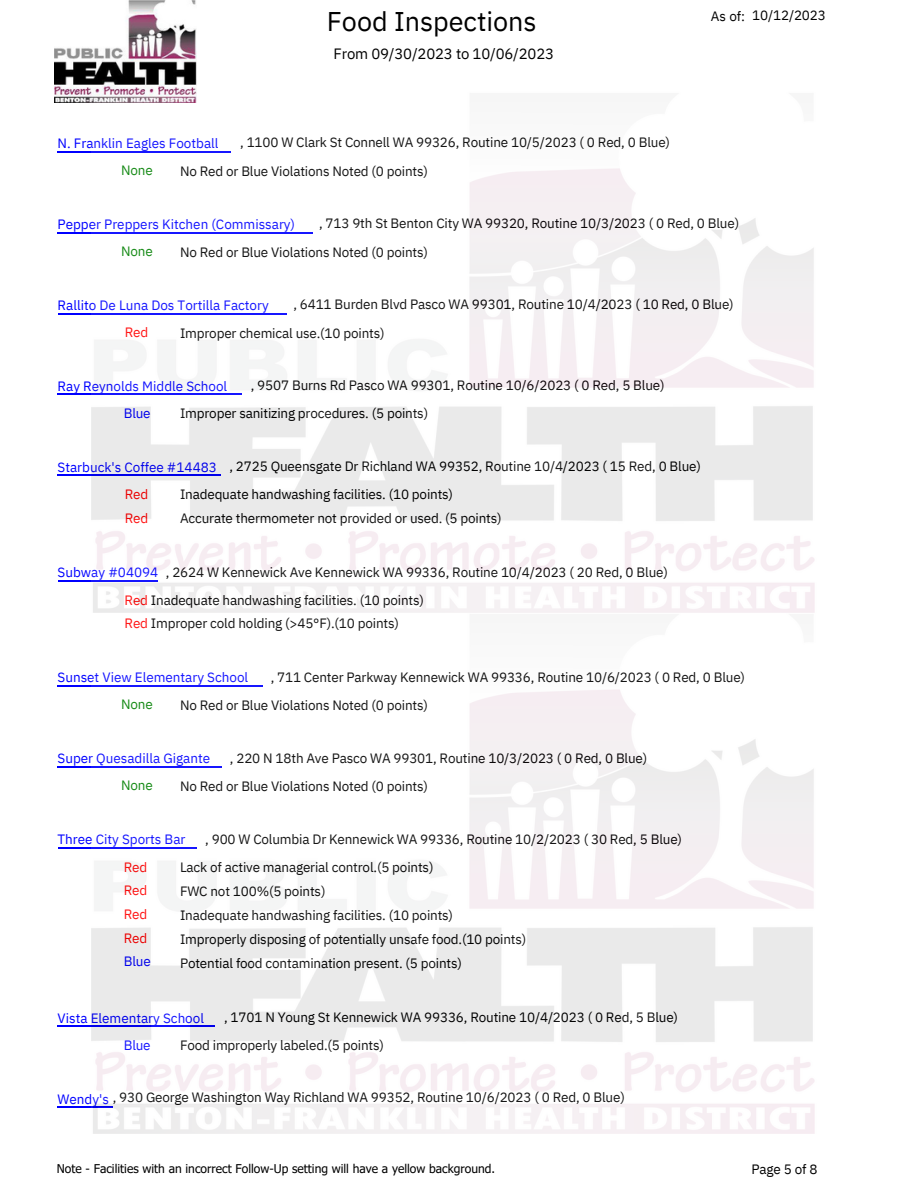
<style>
.page{position:relative;width:918px;height:1188px;background:#fff}
.page>*{position:absolute;margin:0;border:0;box-sizing:border-box;transform-origin:0 0}
.t1{font:27px "IBM Plex Sans";color:#000}
.t2{font:15px "IBM Plex Sans";letter-spacing:-.015em;color:#000}
.t3{font:13.5px "IBM Plex Sans";letter-spacing:-.015em;color:#000}
.t4{font:13.5px "IBM Plex Sans";color:#00f}
.t5{font:13.5px/23.7px "IBM Plex Sans";letter-spacing:-.01em;color:#f00}
.t6{font:13.5px "IBM Plex Sans";letter-spacing:-.015em;color:#008000}
.t7{font:12px "Tahoma";color:#000}
.s1{color:#f00}
.s2{color:#00f}
</style>
<div class="page">
<img style="left:54px;top:0;width:143px;height:102px">
<img style="left:92px;top:92px;width:723px;height:1042px">
<p class="t1" style="left:327px;top:3px;width:211px">Food Inspections</p>
<p class="t2" style="left:334px;top:44px;width:222px">From 09/30/2023 to 10/06/2023</p>
<p class="t3" style="left:711px;top:7px;width:36px">As of:</p>
<p class="t3" style="left:752px;top:6px;width:75px">10/12/2023</p>
<p class="t3" style="left:240px;top:134px;width:431px">, 1100 W Clark St Connell WA 99326, Routine 10/5/2023 ( 0 Red, 0 Blue)</p>
<p class="t3" style="left:180px;top:162px;width:250px">No Red or Blue Violations Noted (0 points)</p>
<p class="t4" style="left:58px;top:134px;width:162px">N. Franklin Eagles Football</p>
<p class="t6" style="left:121px;top:161px;width:33px">None</p>
<p class="t3" style="left:319px;top:215px;width:422px">, 713 9th St Benton City WA 99320, Routine 10/3/2023 ( 0 Red, 0 Blue)</p>
<p class="t3" style="left:180px;top:243px;width:250px">No Red or Blue Violations Noted (0 points)</p>
<p class="t4" style="left:58px;top:215px;width:239px">Pepper Preppers Kitchen (Commissary)</p>
<p class="t6" style="left:121px;top:242px;width:33px">None</p>
<p class="t3" style="left:293px;top:296px;width:442px">, 6411 Burden Blvd Pasco WA 99301, Routine 10/4/2023 ( 10 Red, 0 Blue)</p>
<p class="t3" style="left:180px;top:324px;width:206px">Improper chemical use.(10 points)</p>
<p class="t4" style="left:58px;top:296px;width:213px">Rallito De Luna Dos Tortilla Factory</p>
<p class="t5" style="left:125px;top:320px;width:25px">Red</p>
<p class="t3" style="left:251px;top:377px;width:415px">, 9507 Burns Rd Pasco WA 99301, Routine 10/6/2023 ( 0 Red, 5 Blue)</p>
<p class="t3" style="left:180px;top:405px;width:250px">Improper sanitizing procedures. (5 points)</p>
<p class="t4" style="left:58px;top:377px;width:171px">Ray Reynolds Middle School</p>
<p class="t4" style="left:124px;top:404px;width:29px">Blue</p>
<p class="t3" style="left:229px;top:458px;width:473px">, 2725 Queensgate Dr Richland WA 99352, Routine 10/4/2023 ( 15 Red, 0 Blue)</p>
<p class="t3" style="left:180px;top:486px;width:275px">Inadequate handwashing facilities. (10 points)</p>
<p class="t3" style="left:180px;top:509px;width:323px">Accurate thermometer not provided or used. (5 points)</p>
<p class="t4" style="left:58px;top:458px;width:161px">Starbuck's Coffee #14483</p>
<p class="t5" style="left:125px;top:482px;width:25px">Red<br>Red</p>
<p class="t3" style="left:166px;top:563px;width:504px">, 2624 W Kennewick Ave Kennewick WA 99336, Routine 10/4/2023 ( 20 Red, 0 Blue)</p>
<p class="t3" style="left:125px;top:591px;width:301px"><span class="s1">Red</span> Inadequate handwashing facilities. (10 points)</p>
<p class="t3" style="left:125px;top:615px;width:276px"><span class="s1">Red</span> Improper cold holding (&gt;45°F).(10 points)</p>
<p class="t4" style="left:58px;top:563px;width:102px">Subway #04094</p>
<p class="t3" style="left:271px;top:668px;width:476px">, 711 Center Parkway Kennewick WA 99336, Routine 10/6/2023 ( 0 Red, 0 Blue)</p>
<p class="t3" style="left:180px;top:696px;width:250px">No Red or Blue Violations Noted (0 points)</p>
<p class="t4" style="left:58px;top:668px;width:192px">Sunset View Elementary School</p>
<p class="t6" style="left:121px;top:695px;width:33px">None</p>
<p class="t3" style="left:230px;top:749px;width:419px">, 220 N 18th Ave Pasco WA 99301, Routine 10/3/2023 ( 0 Red, 0 Blue)</p>
<p class="t3" style="left:180px;top:777px;width:250px">No Red or Blue Violations Noted (0 points)</p>
<p class="t4" style="left:58px;top:749px;width:154px">Super Quesadilla Gigante</p>
<p class="t6" style="left:121px;top:776px;width:33px">None</p>
<p class="t3" style="left:205px;top:830px;width:478px">, 900 W Columbia Dr Kennewick WA 99336, Routine 10/2/2023 ( 30 Red, 5 Blue)</p>
<p class="t3" style="left:180px;top:858px;width:255px">Lack of active managerial control.(5 points)</p>
<p class="t3" style="left:180px;top:882px;width:147px">FWC not 100%(5 points)</p>
<p class="t3" style="left:180px;top:906px;width:275px">Inadequate handwashing facilities. (10 points)</p>
<p class="t3" style="left:180px;top:930px;width:348px">Improperly disposing of potentially unsafe food.(10 points)</p>
<p class="t3" style="left:180px;top:954px;width:284px">Potential food contamination present. (5 points)</p>
<p class="t4" style="left:58px;top:830px;width:129px">Three City Sports Bar</p>
<p class="t5" style="left:124px;top:855px;width:29px">Red<br>Red<br>Red<br>Red<br><span class="s2">Blue</span></p>
<p class="t3" style="left:224px;top:1008px;width:456px">, 1701 N Young St Kennewick WA 99336, Routine 10/4/2023 ( 0 Red, 5 Blue)</p>
<p class="t3" style="left:180px;top:1036px;width:205px">Food improperly labeled.(5 points)</p>
<p class="t4" style="left:58px;top:1009px;width:148px">Vista Elementary School</p>
<p class="t4" style="left:124px;top:1036px;width:29px">Blue</p>
<p class="t3" style="left:58px;top:1088px;width:569px"><span class="s2">Wendy's</span> , 930 George Washington Way Richland WA 99352, Routine 10/6/2023 ( 0 Red, 0 Blue)</p>
<p class="t7" style="left:57px;top:1161px;width:440px">Note - Facilities with an incorrect Follow-Up setting will have a yellow background.</p>
<p class="t3" style="left:751px;top:1160px;width:68px">Page 5 of 8</p>
</div>
